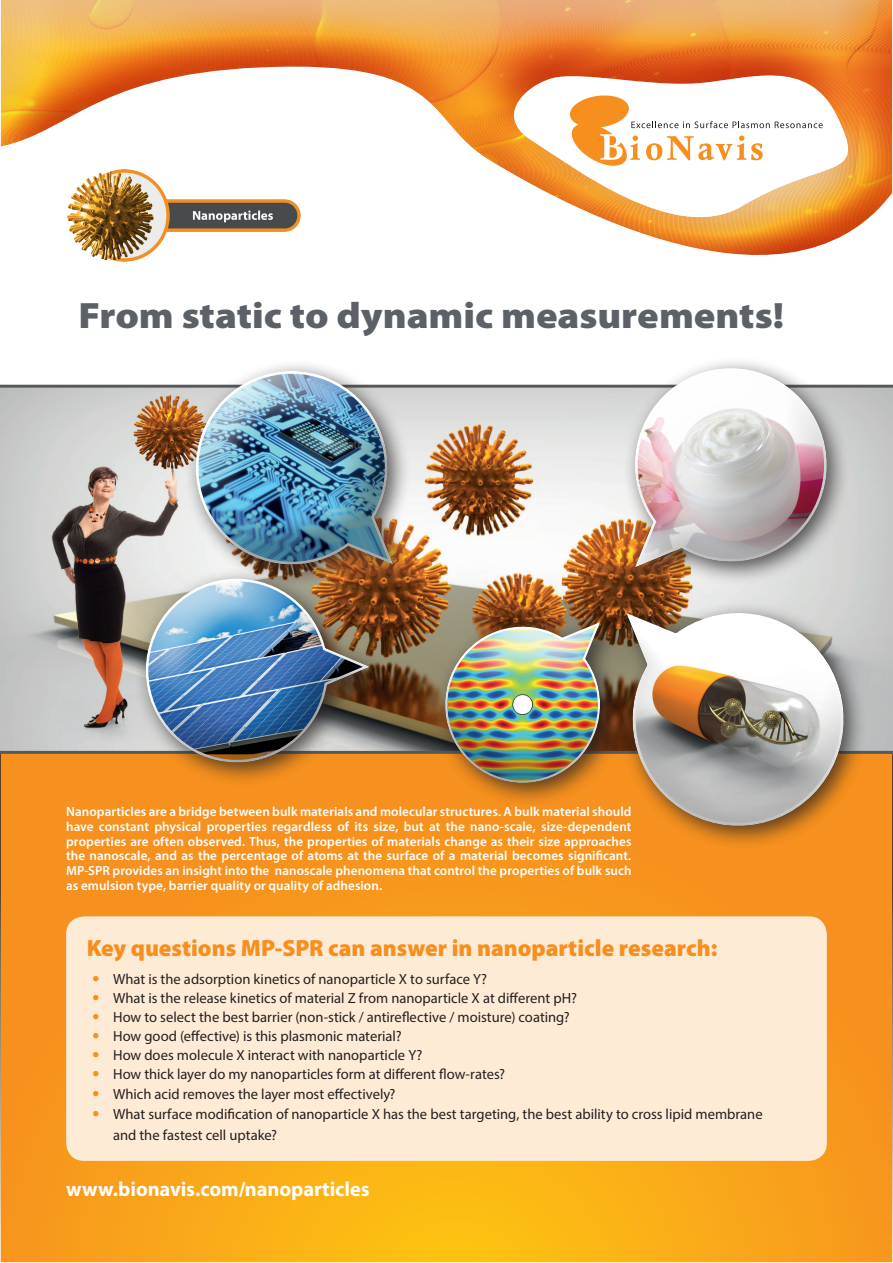
<style>
.page{position:relative;width:893px;height:1263px;background:#fff}
.page>*{position:absolute;margin:0;border:0;box-sizing:border-box;transform-origin:0 0}
.t1{font:900 36.75px "Myriad Pro";letter-spacing:-.005em;color:#5c6167;scale:1.09 1}
.t2{font:900 23.55px "Myriad Pro";color:#f68f1e}
.t3{font:700 20.55px "Myriad Pro";color:#fff}
.t4{font:14.7px/20.5px "Myriad Pro";color:#231f20}
.t5{font:600 13.2px/14.7px "Myriad Pro";letter-spacing:.005em;color:#fff;text-align:justify}
.s1{font-weight:700;font-size:20.55px;color:#f68f1e}
</style>
<div class="page">
<svg style="left:2px;top:754px;width:889px;height:507px;background:#f79c1b"></svg>
<img style="left:0;top:388px;width:893px;height:363px">
<div style="left:66px;top:916px;width:761px;height:245px;background:#feebd6;border-radius:18px"></div>
<hr style="left:0;top:751px;width:893px;height:3px;background:#57585a">
<hr style="left:0;top:385px;width:893px;height:3px;background:#57585a">
<img style="left:91px;top:255px;width:57px;height:6px">
<div style="left:623px;top:356px;width:227px;height:233px;background:#231f20;opacity:.75"></div>
<div style="left:632px;top:368px;width:196px;height:138px;background:#fff;opacity:.75"></div>
<div style="left:632px;top:385px;width:196px;height:183px;background:#231f20;opacity:.4"></div>
<div style="left:616px;top:601px;width:252px;height:249px;background:#231f20;opacity:.75"></div>
<div style="left:626px;top:610px;width:219px;height:113px;background:#fff;opacity:.75"></div>
<div style="left:626px;top:624px;width:219px;height:202px;background:#231f20;opacity:.4"></div>
<div style="left:433px;top:612px;width:191px;height:195px;background:#231f20;opacity:.75"></div>
<div style="left:445px;top:621px;width:157px;height:90px;background:#fff;opacity:.75"></div>
<div style="left:445px;top:658px;width:157px;height:125px;background:#231f20;opacity:.4"></div>
<div style="left:133px;top:567px;width:257px;height:219px;background:#231f20;opacity:.75"></div>
<svg style="left:106px;top:535px;width:77px;height:226px;background:#a58f83"></svg>
<img style="left:133px;top:562px;width:238px;height:241px">
<div style="left:183px;top:359px;width:232px;height:229px;background:#231f20;opacity:.75"></div>
<div style="left:195px;top:370px;width:199px;height:138px;background:#fff;opacity:.75"></div>
<div style="left:195px;top:394px;width:199px;height:173px;background:#231f20;opacity:.4"></div>
<div style="left:0;top:0;width:893px;height:255px;background:#7d3500;opacity:.75"></div>
<svg style="left:568px;top:94px;width:255px;height:74px"></svg>
<h1 class="t1" style="left:79px;top:294px;width:649px">From static to dynamic measurements!</h1>
<p class="t5" style="left:66px;top:804px;width:567px">Nanoparticles are a bridge between bulk materials and molecular structures. A bulk material should have constant physical properties regardless of its size, but at the nano-scale, size-dependent properties are often observed. Thus, the properties of materials change as their size approaches the nanoscale, and as the percentage of atoms at the surface of a material becomes significant.<br>MP-SPR provides an insight into the nanoscale phenomena that control the properties of bulk such as emulsion type, barrier quality or quality of adhesion.</p>
<h2 class="t2" style="left:87px;top:935px;width:632px">Key questions MP-SPR can answer in nanoparticle research:</h2>
<p class="t4" style="left:92px;top:968px;width:396px"><span class="s1">•</span> What is the adsorption kinetics of nanoparticle X to surface Y?</p>
<p class="t4" style="left:92px;top:987px;width:486px"><span class="s1">•</span> What is the release kinetics of material Z from nanoparticle X at different pH?</p>
<p class="t4" style="left:92px;top:1006px;width:479px"><span class="s1">•</span> How to select the best barrier (non-stick / antireflective / moisture) coating?</p>
<p class="t4" style="left:92px;top:1026px;width:311px"><span class="s1">•</span> How good (effective) is this plasmonic material?</p>
<p class="t4" style="left:92px;top:1045px;width:331px"><span class="s1">•</span> How does molecule X interact with nanoparticle Y?</p>
<p class="t4" style="left:92px;top:1064px;width:414px"><span class="s1">•</span> How thick layer do my nanoparticles form at different flow-rates?</p>
<p class="t4" style="left:92px;top:1083px;width:305px"><span class="s1">•</span> Which acid removes the layer most effectively?</p>
<p class="t4" style="left:113px;top:1104px;width:651px;text-indent:-21px"><span class="s1">•</span> What surface modification of nanoparticle X has the best targeting, the best ability to cross lipid membrane and the fastest cell uptake?</p>
<h3 class="t3" style="left:66px;top:1176px;width:305px">www.bionavis.com/nanoparticles</h3>
</div>
